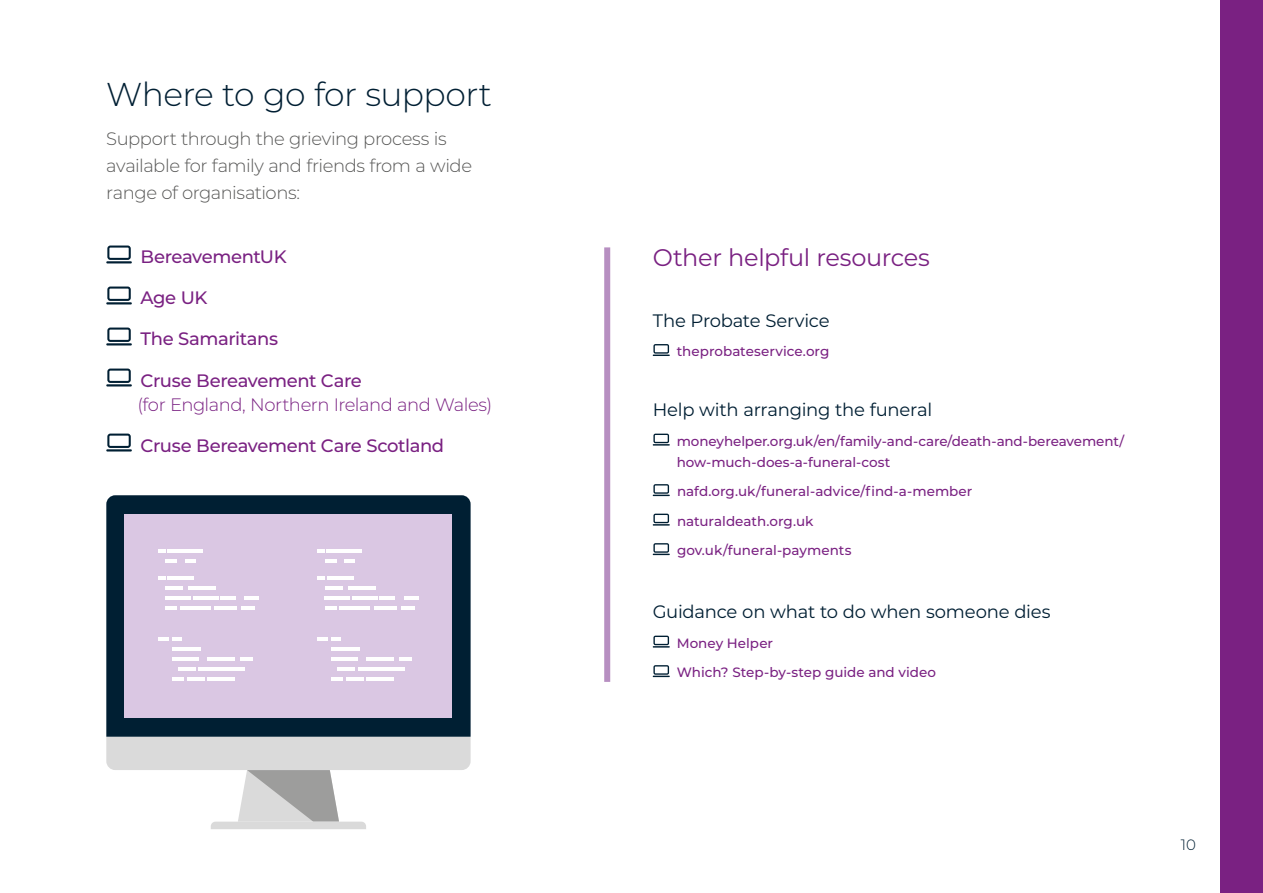
<style>
.page{position:relative;width:1263px;height:893px;background:#fff}
.page>*{position:absolute;margin:0;border:0;box-sizing:border-box;transform-origin:0 0}
.t1{font:300 33px "Montserrat";letter-spacing:-.02em;color:#001f33}
.t2{font:24px "Montserrat";letter-spacing:-.015em;color:#7a2182}
.t3{font:300 18px/27px "Montserrat";letter-spacing:-.025em;color:#575756}
.t4{font:500 18px "Montserrat";letter-spacing:-.02em;color:#7a2182}
.t5{font:18px "Montserrat";letter-spacing:-.015em;color:#001f33}
.t6{font:300 18px "Montserrat";letter-spacing:-.03em;color:#7a2182}
.t7{font:300 15px "Montserrat";color:#001f33}
.t8{font:500 13.5px/29.5px "Montserrat";letter-spacing:-.005em;color:#7a2182}
</style>
<div class="page">
<hr style="left:106px;top:261px;width:26px;height:2px;background:#001f33">
<svg style="left:107px;top:246px;width:24px;height:14px"></svg>
<hr style="left:106px;top:302px;width:26px;height:2px;background:#001f33">
<svg style="left:107px;top:287px;width:24px;height:14px"></svg>
<hr style="left:106px;top:343px;width:26px;height:2px;background:#001f33">
<svg style="left:107px;top:328px;width:24px;height:14px"></svg>
<hr style="left:106px;top:384px;width:26px;height:2px;background:#001f33">
<svg style="left:107px;top:369px;width:24px;height:14px"></svg>
<hr style="left:106px;top:449px;width:26px;height:2px;background:#001f33">
<svg style="left:107px;top:434px;width:24px;height:14px"></svg>
<svg style="left:653px;top:344px;width:17px;height:12px"></svg>
<div style="left:1220px;top:0;width:43px;height:893px;background:#7a2182"></div>
<svg style="left:653px;top:636px;width:17px;height:12px"></svg>
<svg style="left:653px;top:665px;width:17px;height:12px"></svg>
<svg style="left:653px;top:434px;width:17px;height:12px"></svg>
<svg style="left:653px;top:484px;width:17px;height:12px"></svg>
<svg style="left:653px;top:514px;width:17px;height:12px"></svg>
<svg style="left:653px;top:543px;width:17px;height:12px"></svg>
<div style="left:604px;top:247px;width:6px;height:435px;background:#b78fc1"></div>
<svg style="left:106px;top:737px;width:365px;height:92px"></svg>
<div style="left:106px;top:495px;width:365px;height:242px;background:#001f33"></div>
<div style="left:125px;top:514px;width:327px;height:204px;background:#dac7e3"></div>
<svg style="left:158px;top:549px;width:7px;height:4px"></svg>
<svg style="left:158px;top:576px;width:7px;height:4px"></svg>
<hr style="left:167px;top:549px;width:35px;height:4px;background:#fff">
<hr style="left:167px;top:576px;width:27px;height:4px;background:#fff">
<hr style="left:165px;top:559px;width:12px;height:4px;background:#fff">
<hr style="left:165px;top:606px;width:12px;height:4px;background:#fff">
<hr style="left:180px;top:606px;width:31px;height:4px;background:#fff">
<hr style="left:187px;top:677px;width:17px;height:4px;background:#fff">
<hr style="left:240px;top:657px;width:13px;height:4px;background:#fff">
<hr style="left:214px;top:606px;width:23px;height:4px;background:#fff">
<hr style="left:241px;top:606px;width:14px;height:4px;background:#fff">
<hr style="left:165px;top:586px;width:18px;height:4px;background:#fff">
<hr style="left:165px;top:596px;width:25px;height:4px;background:#fff">
<hr style="left:172px;top:647px;width:29px;height:4px;background:#fff">
<hr style="left:172px;top:657px;width:26px;height:4px;background:#fff">
<hr style="left:207px;top:657px;width:27px;height:4px;background:#fff">
<hr style="left:207px;top:677px;width:27px;height:4px;background:#fff">
<svg style="left:158px;top:637px;width:24px;height:3px"></svg>
<hr style="left:172px;top:677px;width:12px;height:4px;background:#fff">
<hr style="left:178px;top:667px;width:18px;height:4px;background:#fff">
<hr style="left:199px;top:667px;width:46px;height:4px;background:#fff">
<hr style="left:193px;top:596px;width:25px;height:4px;background:#fff">
<hr style="left:245px;top:596px;width:14px;height:4px;background:#fff">
<hr style="left:220px;top:596px;width:16px;height:4px;background:#fff">
<hr style="left:189px;top:586px;width:27px;height:4px;background:#fff">
<hr style="left:185px;top:559px;width:10px;height:4px;background:#fff">
<svg style="left:317px;top:549px;width:8px;height:4px"></svg>
<svg style="left:317px;top:576px;width:8px;height:4px"></svg>
<hr style="left:327px;top:549px;width:35px;height:4px;background:#fff">
<hr style="left:327px;top:576px;width:27px;height:4px;background:#fff">
<hr style="left:325px;top:559px;width:12px;height:4px;background:#fff">
<hr style="left:325px;top:606px;width:12px;height:4px;background:#fff">
<hr style="left:339px;top:606px;width:31px;height:4px;background:#fff">
<hr style="left:346px;top:677px;width:18px;height:4px;background:#fff">
<hr style="left:399px;top:657px;width:13px;height:4px;background:#fff">
<hr style="left:374px;top:606px;width:22px;height:4px;background:#fff">
<hr style="left:401px;top:606px;width:13px;height:4px;background:#fff">
<hr style="left:325px;top:586px;width:17px;height:4px;background:#fff">
<hr style="left:325px;top:596px;width:25px;height:4px;background:#fff">
<hr style="left:332px;top:647px;width:28px;height:4px;background:#fff">
<hr style="left:332px;top:657px;width:26px;height:4px;background:#fff">
<hr style="left:366px;top:657px;width:28px;height:4px;background:#fff">
<hr style="left:366px;top:677px;width:28px;height:4px;background:#fff">
<svg style="left:317px;top:637px;width:24px;height:3px"></svg>
<hr style="left:332px;top:677px;width:11px;height:4px;background:#fff">
<hr style="left:337px;top:667px;width:18px;height:4px;background:#fff">
<hr style="left:358px;top:667px;width:46px;height:4px;background:#fff">
<hr style="left:353px;top:596px;width:25px;height:4px;background:#fff">
<hr style="left:404px;top:596px;width:15px;height:4px;background:#fff">
<hr style="left:379px;top:596px;width:16px;height:4px;background:#fff">
<hr style="left:348px;top:586px;width:27px;height:4px;background:#fff">
<hr style="left:344px;top:559px;width:11px;height:4px;background:#fff">
<h1 class="t1" style="left:106px;top:72px;width:387px">Where to go for support</h1>
<h3 class="t3" style="left:106px;top:125px;width:367px">Support through the grieving process is available for family and friends from a wide range of organisations:</h3>
<h3 class="t4" style="left:141px;top:244px;width:148px">BereavementUK</h3>
<h3 class="t4" style="left:141px;top:286px;width:69px">Age UK</h3>
<h3 class="t4" style="left:141px;top:327px;width:139px">The Samaritans</h3>
<h3 class="t4" style="left:141px;top:368px;width:223px">Cruse Bereavement Care</h3>
<h3 class="t6" style="left:137px;top:392px;width:356px">(for England, Northern Ireland and Wales)</h3>
<h3 class="t4" style="left:141px;top:433px;width:305px">Cruse Bereavement Care Scotland</h3>
<h2 class="t2" style="left:653px;top:241px;width:279px">Other helpful resources</h2>
<h3 class="t5" style="left:653px;top:308px;width:178px">The Probate Service</h3>
<p class="t8" style="left:677px;top:336px;width:154px">theprobateservice.org</p>
<h3 class="t5" style="left:653px;top:397px;width:281px">Help with arranging the funeral</h3>
<p class="t8" style="left:677px;top:430px;width:449px;line-height:21px">moneyhelper.org.uk/en/family-and-care/death-and-bereavement/ how-much-does-a-funeral-cost</p>
<p class="t8" style="left:677px;top:476px;width:297px">nafd.org.uk/funeral-advice/find-a-member naturaldeath.org.uk gov.uk/funeral-payments</p>
<h3 class="t5" style="left:653px;top:599px;width:399px">Guidance on what to do when someone dies</h3>
<p class="t8" style="left:677px;top:627px;width:261px">Money Helper<br>Which? Step-by-step guide and video</p>
<p class="t7" style="left:1181px;top:835px;width:17px">10</p>
</div>
